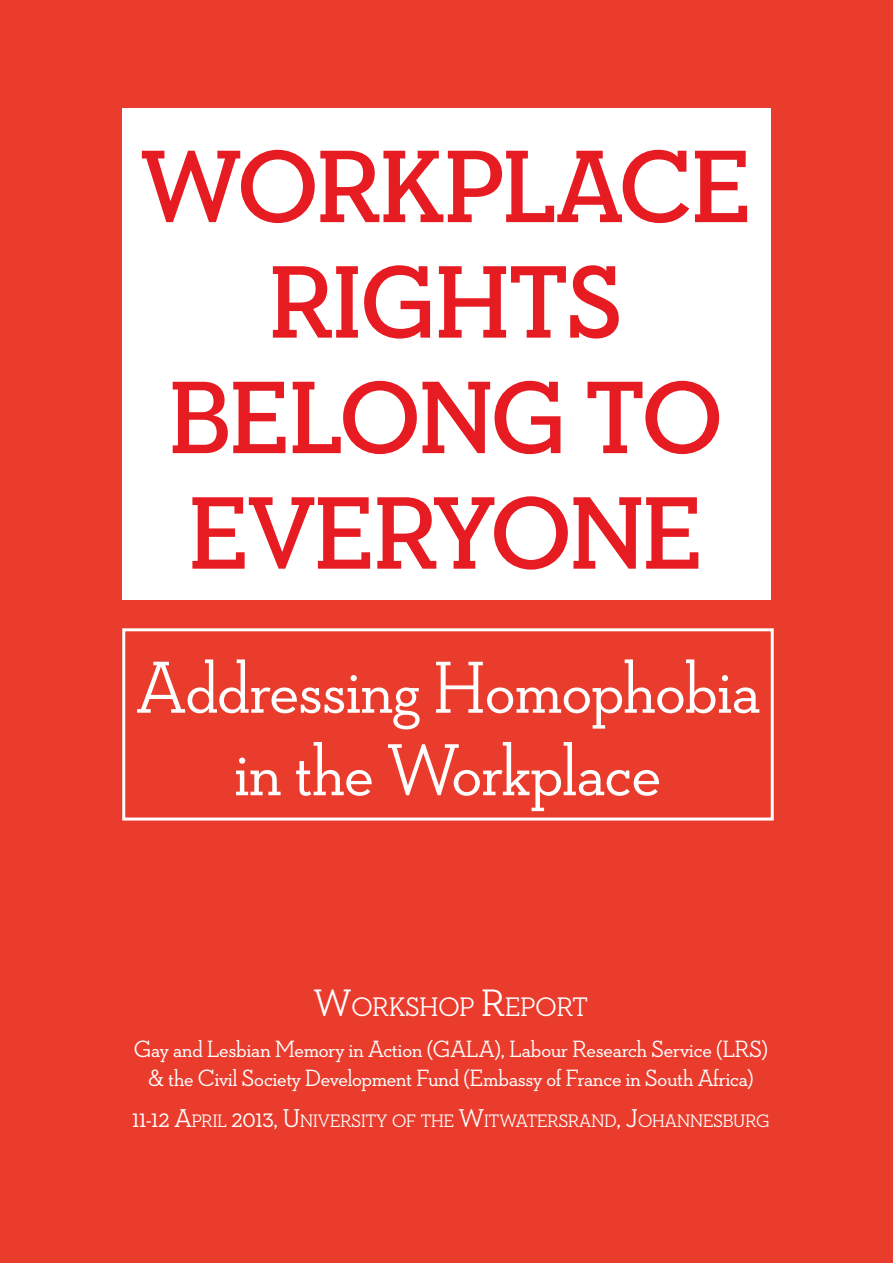
<style>
.page{position:relative;width:893px;height:1263px;background:#e93c2d}
.page>*{position:absolute;margin:0;border:0;box-sizing:border-box;transform-origin:0 0}
.t1{font:700 105px/115.5px "Neutraface Slab Display";letter-spacing:-.005em;color:#e71b22;text-align:center}
.t2{font:500 75px/82.5px "Neutraface Slab Display";letter-spacing:-.005em;color:#fff;text-align:center}
.t3{font:500 27.3px "Neutraface Slab Display";color:#fff}
.t4{font:500 24px/28.5px "Neutraface Slab Display";letter-spacing:-.005em;color:#fff;text-align:center}
.t5{font:500 18.3px "Neutraface Slab Display";color:#fff}
.s1{font-size:39px}
.s2{font-size:26.25px}
</style>
<div class="page">
<div style="left:122px;top:108px;width:649px;height:492px;background:#fff"></div>
<div style="left:122px;top:628px;width:652px;height:192px;border:3px solid #fff"></div>
<p class="t1" style="left:141px;top:129px;width:612px">WORKPLACE<br>RIGHTS<br>BELONG TO<br>EVERYONE</p>
<p class="t2" style="left:136px;top:646px;width:626px">Addressing Homophobia in the Workplace</p>
<p class="t3" style="left:314px;top:992px;width:276px"><span class="s1">W</span>ORKSHOP <span class="s1">R</span>EPORT</p>
<p class="t4" style="left:134px;top:1035px;width:636px">Gay and Lesbian Memory in Action (GALA), Labour Research Service (LRS) &amp; the Civil Society Development Fund (Embassy of France in South Africa)</p>
<p class="t5" style="left:132px;top:1111px;width:638px"><span class="s2">11-12 A</span>PRIL <span class="s2">2013, U</span>NIVERSITY OF THE <span class="s2">W</span>ITWATERSRAND<span class="s2">, J</span>OHANNESBURG</p>
</div>
